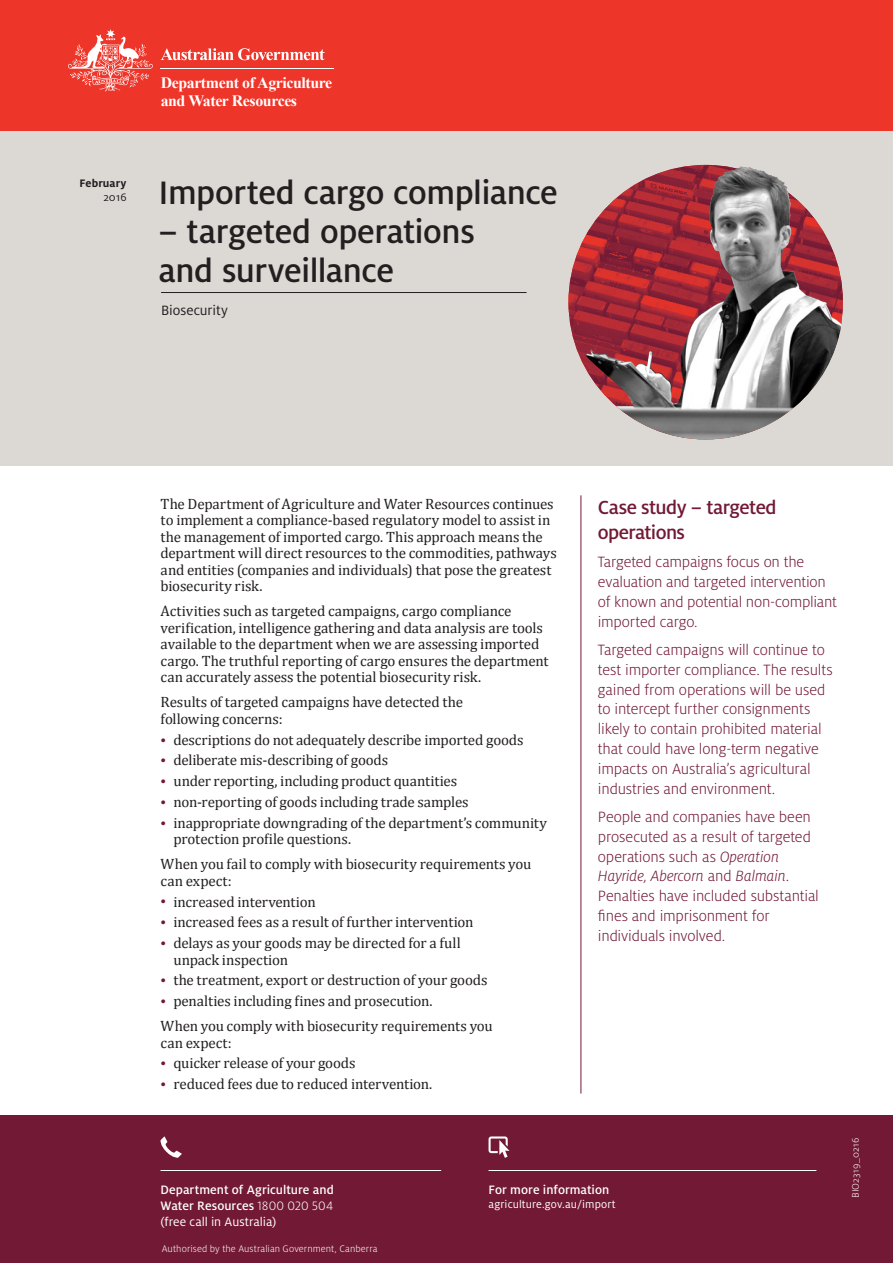
<style>
.page{position:relative;width:893px;height:1263px;background:#fff}
.page>*{position:absolute;margin:0;border:0;box-sizing:border-box;transform-origin:0 0}
.Cover_Heading_1{font:500 36px/39px "Milo Pro";letter-spacing:-.01em;color:#231f20}
.Key_Points_Header{font:500 21px/25.2px "Milo Pro";letter-spacing:-.025em;color:#721935}
.key_point_text{font:300 16.5px/19.8px "Milo Pro";letter-spacing:-.01em;color:#721935}
.t1{font:700 15.9px/18px "Times New Roman";letter-spacing:-.025em;color:#fff}
.Body_copy{font:15px/16.5px "Cambria";letter-spacing:-.01em;color:#231f20}
.Strategic_Focus_Area{font:15px "Milo Pro";letter-spacing:-.005em;color:#231f20}
.Cover_Notes-No_Space{font:500 13.5px/16.2px "Milo Pro";color:#fff}
.Cover_Notes-No_Space-2{font:13.5px "Milo Pro";color:#fff}
.Cover_Notes-No_Space-3{font:12px "Milo Pro";letter-spacing:.01em;color:#fff}
.Date{font:700 12px "Milo Pro";letter-spacing:.01em;color:#231f20}
.Date-2{font:12px "Milo Pro";color:#231f20}
.Cover_Notes-Space_Af{font:300 10.5px "Milo Pro";letter-spacing:.01em;color:#fff}
.FS_body_text{font:300 10.5px "Milo Pro";letter-spacing:.02em;color:#fff}
.s1{font-size:12.75px;color:#721935}
.s2{font-style:italic}
.s3{font-weight:300}
</style>
<div class="page">
<div style="left:0;top:130px;width:893px;height:336px;background:#dcd9d5"></div>
<div style="left:0;top:0;width:893px;height:130px;background:#ee3529"></div>
<hr style="left:161px;top:292px;width:366px;height:1px;background:#231f20">
<hr style="left:580px;top:495px;width:1px;height:598px;background:#721935">
<div style="left:0;top:1115px;width:893px;height:148px;background:#721935"></div>
<hr style="left:489px;top:1170px;width:327px;height:1px;background:#fff">
<svg style="left:489px;top:1136px;width:20px;height:22px"></svg>
<hr style="left:161px;top:1170px;width:280px;height:1px;background:#fff">
<svg style="left:160px;top:1136px;width:22px;height:22px"></svg>
<img style="left:568px;top:165px;width:275px;height:274px;border-radius:137px">
<img style="left:692px;top:167px;width:49px;height:158px">
<svg style="left:161px;top:48px;width:164px;height:12px"></svg>
<hr style="left:161px;top:68px;width:173px;height:1px;background:#fff">
<svg style="left:68px;top:29px;width:85px;height:62px"></svg>
<p class="Date" style="left:79px;top:176px;width:49px">February</p>
<p class="Date-2" style="left:103px;top:191px;width:25px">2016</p>
<p class="t1" style="left:161px;top:73px;width:173px">Department of Agriculture and Water Resources</p>
<p class="Cover_Heading_1" style="left:159px;top:173px;width:401px">Imported cargo compliance</p>
<p class="Cover_Heading_1" style="left:159px;top:212px;width:318px">– targeted operations and surveillance</p>
<p class="Strategic_Focus_Area" style="left:161px;top:302px;width:68px">Biosecurity</p>
<p class="Body_copy" style="left:161px;top:495px;width:398px">The Department of Agriculture and Water Resources continues to implement a compliance-based regulatory model to assist in the management of imported cargo. This approach means the department will direct resources to the commodities, pathways and entities (companies and individuals) that pose the greatest biosecurity risk.</p>
<p class="Body_copy" style="left:161px;top:603px;width:389px">Activities such as targeted campaigns, cargo compliance verification, intelligence gathering and data analysis are tools available to the department when we are assessing imported cargo. The truthful reporting of cargo ensures the department can accurately assess the potential biosecurity risk.</p>
<p class="Body_copy" style="left:161px;top:694px;width:304px">Results of targeted campaigns have detected the following concerns:</p>
<p class="Body_copy" style="left:161px;top:731px;width:365px"><span class="s1">•</span> descriptions do not adequately describe imported goods</p>
<p class="Body_copy" style="left:161px;top:752px;width:229px"><span class="s1">•</span> deliberate mis-describing of goods</p>
<p class="Body_copy" style="left:161px;top:773px;width:298px"><span class="s1">•</span> under reporting, including product quantities</p>
<p class="Body_copy" style="left:161px;top:793px;width:309px"><span class="s1">•</span> non-reporting of goods including trade samples</p>
<p class="Body_copy" style="left:173px;top:814px;width:375px;text-indent:-13px"><span class="s1">•</span> inappropriate downgrading of the department’s community protection profile questions.</p>
<p class="Body_copy" style="left:161px;top:856px;width:372px">When you fail to comply with biosecurity requirements you can expect:</p>
<p class="Body_copy" style="left:161px;top:893px;width:157px"><span class="s1">•</span> increased intervention</p>
<p class="Body_copy" style="left:161px;top:914px;width:314px"><span class="s1">•</span> increased fees as a result of further intervention</p>
<p class="Body_copy" style="left:173px;top:934px;width:289px;text-indent:-13px"><span class="s1">•</span> delays as your goods may be directed for a full unpack inspection</p>
<p class="Body_copy" style="left:161px;top:972px;width:328px"><span class="s1">•</span> the treatment, export or destruction of your goods</p>
<p class="Body_copy" style="left:161px;top:992px;width:274px"><span class="s1">•</span> penalties including fines and prosecution.</p>
<p class="Body_copy" style="left:161px;top:1017px;width:334px">When you comply with biosecurity requirements you can expect:</p>
<p class="Body_copy" style="left:161px;top:1055px;width:196px"><span class="s1">•</span> quicker release of your goods</p>
<p class="Body_copy" style="left:161px;top:1075px;width:273px"><span class="s1">•</span> reduced fees due to reduced intervention.</p>
<p class="Key_Points_Header" style="left:598px;top:495px;width:180px">Case study – targeted operations</p>
<p class="key_point_text" style="left:598px;top:552px;width:240px">Targeted campaigns focus on the evaluation and targeted intervention of known and potential non-compliant imported cargo.</p>
<p class="key_point_text" style="left:598px;top:640px;width:236px">Targeted campaigns will continue to test importer compliance. The results gained from operations will be used to intercept further consignments likely to contain prohibited material that could have long-term negative impacts on Australia’s agricultural industries and environment.</p>
<p class="key_point_text" style="left:598px;top:807px;width:222px">People and companies have been prosecuted as a result of targeted operations such as <span class="s2">Operation<br>Hayride, Abercorn</span> and <span class="s2">Balmain</span>.<br>Penalties have included substantial fines and imprisonment for individuals involved.</p>
<p class="Cover_Notes-No_Space" style="left:161px;top:1182px;width:175px">Department of Agriculture and<br>Water Resources <span class="s3">1800 020 504</span></p>
<p class="Cover_Notes-No_Space-2" style="left:161px;top:1215px;width:118px">(free call in Australia)</p>
<p class="Cover_Notes-Space_Af" style="left:162px;top:1242px;width:217px">Authorised by the Australian Government, Canberra</p>
<p class="Cover_Notes-No_Space" style="left:489px;top:1182px;width:122px">For more information</p>
<p class="Cover_Notes-No_Space-3" style="left:489px;top:1198px;width:129px">agriculture.gov.au/import</p>
<p class="FS_body_text" style="left:850px;top:1198px;width:62px;rotate:-90deg">BIO2319_0216</p>
</div>
